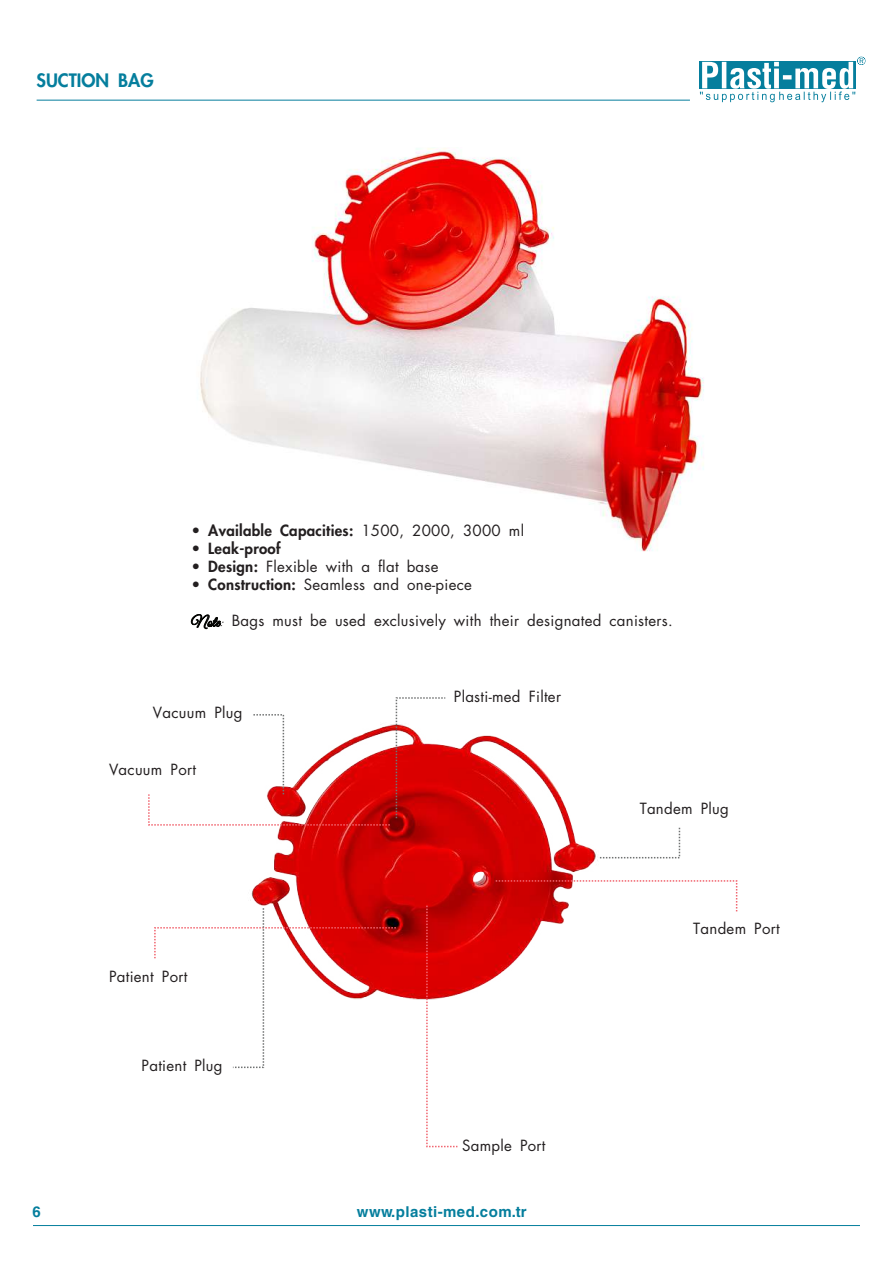
<style>
.page{position:relative;width:893px;height:1263px;background:#fff}
.page>*{position:absolute;margin:0;border:0;box-sizing:border-box;transform-origin:0 0}
.t1{font:18px "Futura Heavy Tr";color:#057e9d}
.t2{font:15px "Futura Book Tr";letter-spacing:.02em;color:#231f20}
.t3{font:15px "Futura Heavy Tr";letter-spacing:.02em;color:#231f20}
.t4{font:700 15px "Helvetica CE";letter-spacing:.03em;color:#057e9d}
.s1{font-family:"Futura Book Tr"}
.s2{font-family:"Futura Heavy Tr"}
.s3{font-family:"Great Vibes"}
</style>
<div class="page">
<svg style="left:700px;top:57px;width:165px;height:45px"></svg>
<hr style="left:37px;top:100px;width:653px;height:1px;background:#057e9d">
<img style="left:200px;top:147px;width:504px;height:405px">
<img style="left:250px;top:735px;width:348px;height:265px">
<svg style="left:494px;top:879px;width:244px;height:34px"></svg>
<svg style="left:425px;top:904px;width:34px;height:244px"></svg>
<svg style="left:154px;top:907px;width:243px;height:162px"></svg>
<svg style="left:599px;top:827px;width:82px;height:32px"></svg>
<svg style="left:148px;top:697px;width:299px;height:129px"></svg>
<svg style="left:190px;top:614px;width:31px;height:16px"></svg>
<hr style="left:33px;top:1225px;width:827px;height:1px;background:#057e9d">
<p class="t1" style="left:37px;top:69px;width:119px">SUCTION BAG</p>
<p class="t3" style="left:191px;top:521px;width:334px"><span class="s1">•</span> Available Capacities: <span class="s1">1500, 2000, 3000 ml</span></p>
<p class="t3" style="left:191px;top:539px;width:91px"><span class="s1">•</span> Leak-proof</p>
<p class="t2" style="left:191px;top:557px;width:249px">• <span class="s2">Design:</span> Flexible with a flat base</p>
<p class="t2" style="left:191px;top:575px;width:282px">• <span class="s2">Construction:</span> Seamless and one-piece</p>
<p class="t2" style="left:191px;top:611px;width:483px"><span class="s3">Note:</span> Bags must be used exclusively with their designated canisters.</p>
<p class="t2" style="left:454px;top:686px;width:109px">Plasti-med Filter</p>
<p class="t2" style="left:153px;top:702px;width:91px">Vacuum Plug</p>
<p class="t2" style="left:109px;top:759px;width:88px">Vacuum Port</p>
<p class="t2" style="left:109px;top:966px;width:80px">Patient Port</p>
<p class="t2" style="left:142px;top:1055px;width:83px">Patient Plug</p>
<p class="t2" style="left:462px;top:1135px;width:85px">Sample Port</p>
<p class="t4" style="left:33px;top:1202px;width:10px">6</p>
<p class="t4" style="left:357px;top:1202px;width:171px">www.plasti-med.com.tr</p>
<p class="t2" style="left:640px;top:798px;width:91px">Tandem Plug</p>
<p class="t2" style="left:693px;top:918px;width:88px">Tandem Port</p>
</div>
